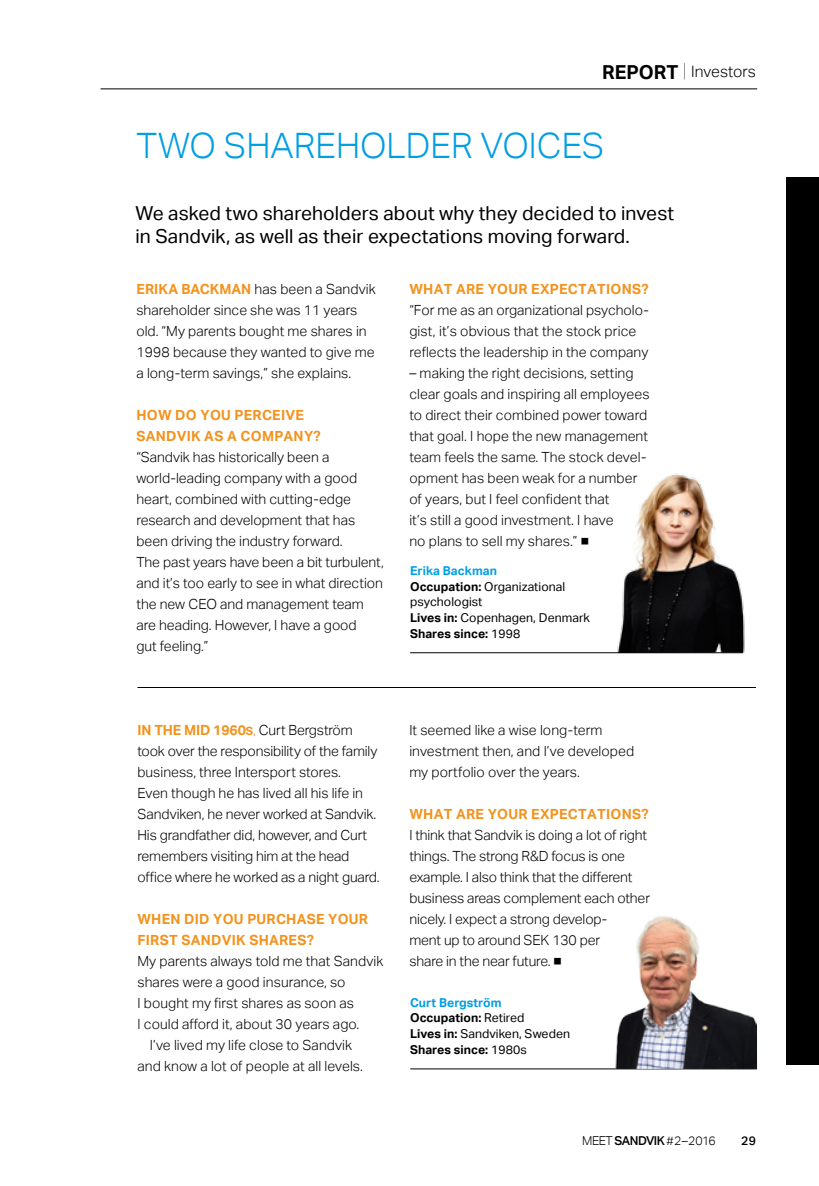
<style>
.page{position:relative;width:819px;height:1186px;background:#fff}
.page>*{position:absolute;margin:0;border:0;box-sizing:border-box;transform-origin:0 0}
.t1{font:300 35px "Aktiv Grotesk";color:#009ee3}
.t2{font:19.25px/22.8px "Aktiv Grotesk";letter-spacing:.005em;color:#000}
.t3{font:300 15.75px "Aktiv Grotesk";color:#000}
.t4{font:300 14px/21px "Aktiv Grotesk";color:#000}
.t5{font:700 14px/21px "Aktiv Grotesk";letter-spacing:.02em;color:#f3921d}
.t6{font:12.25px/15.8px "Aktiv Grotesk";letter-spacing:.005em;color:#000}
.t7{font:700 12.25px/15.8px "Aktiv Grotesk";letter-spacing:.005em;color:#000}
.t8{font:500 12.25px "Aktiv Grotesk";letter-spacing:-.04em;color:#000}
.t9{font:500 12.25px "Aktiv Grotesk";color:#000}
.s1{font-weight:700;font-size:19.25px}
.s2{font-weight:100;font-size:19.25px}
.s3{font-weight:700;color:#f3921d}
.s4{font-weight:700;color:#009ee3}
.s5{font-weight:700}
.s6{font-weight:700;font-size:11.38px;color:#f3921d}
.s7{color:#f3921d}
.s8{color:#009ee3}
.s9{font-weight:400}
.s10{font-weight:300}
</style>
<div class="page">
<img style="left:617px;top:473px;width:128px;height:180px">
<div style="left:786px;top:177px;width:33px;height:887px;background:#000"></div>
<hr style="left:100px;top:89px;width:657px;height:1px;background:#000">
<hr style="left:137px;top:687px;width:619px;height:1px;background:#000">
<hr style="left:410px;top:652px;width:333px;height:1px;background:#000">
<hr style="left:410px;top:1068px;width:347px;height:1px;background:#000">
<img style="left:611px;top:916px;width:146px;height:153px">
<p class="t3" style="left:602px;top:62px;width:155px"><span class="s1">REPORT</span> <span class="s2">|</span> Investors</p>
<h1 class="t1" style="left:136px;top:125px;width:469px">TWO SHAREHOLDER VOICES</h1>
<h2 class="t2" style="left:135px;top:202px;width:540px">We asked two shareholders about why they decided to invest in Sandvik, as well as their expectations moving forward.</h2>
<p class="t4" style="left:136px;top:279px;width:241px"><span class="s3">ERIKA BACKMAN</span> has been a Sandvik shareholder since she was 11 years old. “My parents bought me shares in 1998 because they wanted to give me a long-term savings,” she explains.</p>
<p class="t5" style="left:136px;top:405px;width:186px">HOW DO YOU PERCEIVE<br>SANDVIK AS A COMPANY?</p>
<p class="t4" style="left:136px;top:447px;width:249px">“Sandvik has historically been a world-leading company with a good heart, combined with cutting-edge research and development that has been driving the industry forward.<br>The past years have been a bit turbulent, and it’s too early to see in what direction the new CEO and management team are heading. However, I have a good<br>gut feeling.”</p>
<p class="t5" style="left:409px;top:279px;width:241px">WHAT ARE YOUR EXPECTATIONS?</p>
<p class="t4" style="left:409px;top:300px;width:241px">“For me as an organizational psycholo&shy;gist, it’s obvious that the stock price reflects the leadership in the company</p>
<p class="t4" style="left:409px;top:363px;width:242px">– making the right decisions, setting clear goals and inspiring all employees to direct their combined power toward that goal. I hope the new management team feels the same. The stock devel&shy;opment has been weak for a number of years, but I feel confident that<br>it’s still a good investment. I have<br>no plans to sell my shares.” ■</p>
<p class="t6" style="left:410px;top:563px;width:181px"><span class="s4">Erika Backman<br></span><span class="s5">Occupation:</span> Organizational psychologist<br><span class="s5">Lives in:</span> Copenhagen, Denmark<br><span class="s5">Shares since:</span> 1998</p>
<p class="t4" style="left:137px;top:720px;width:244px"><span class="s3">IN THE MID 1960</span><span class="s6">S</span><span class="s7">,</span> Curt Bergström took over the responsibility of the family business, three Intersport stores.<br>Even though he has lived all his life in Sandviken, he never worked at Sandvik.<br>His grandfather did, however, and Curt remembers visiting him at the head office where he worked as a night guard.</p>
<p class="t5" style="left:137px;top:909px;width:232px">WHEN DID YOU PURCHASE YOUR<br>FIRST SANDVIK SHARES?</p>
<p class="t4" style="left:137px;top:951px;width:247px">My parents always told me that Sandvik</p>
<p class="t4" style="left:137px;top:972px;width:209px">shares were a good insurance, so</p>
<p class="t4" style="left:137px;top:993px;width:218px">I bought my first shares as soon as</p>
<p class="t4" style="left:137px;top:1014px;width:223px">I could afford it, about 30 years ago.</p>
<p class="t4" style="left:150px;top:1035px;width:203px">I’ve lived my life close to Sandvik</p>
<p class="t4" style="left:137px;top:1056px;width:227px">and know a lot of people at all levels.</p>
<p class="t4" style="left:409px;top:720px;width:226px">It seemed like a wise long-term investment then, and I’ve developed my portfolio over the years.</p>
<p class="t5" style="left:409px;top:804px;width:241px">WHAT ARE YOUR EXPECTATIONS?</p>
<p class="t4" style="left:409px;top:825px;width:242px">I think that Sandvik is doing a lot of right things. The strong R&amp;D focus is one example. I also think that the different business areas complement each other nicely. I expect a strong develop-<br>ment up to around SEK 130 per<br>share in the near future. ■</p>
<p class="t7" style="left:410px;top:994px;width:161px"><span class="s8">Curt Bergström<br></span>Occupation: <span class="s9">Retired<br></span>Lives in: <span class="s9">Sandviken, Sweden<br></span>Shares since: <span class="s9">1980s</span></p>
<p class="t8" style="left:582px;top:1133px;width:135px"><span class="s10">MEET</span> SANDVIK <span class="s10">#</span><span class="s10">2–2016</span></p>
<p class="t9" style="left:741px;top:1133px;width:16px">29</p>
</div>
